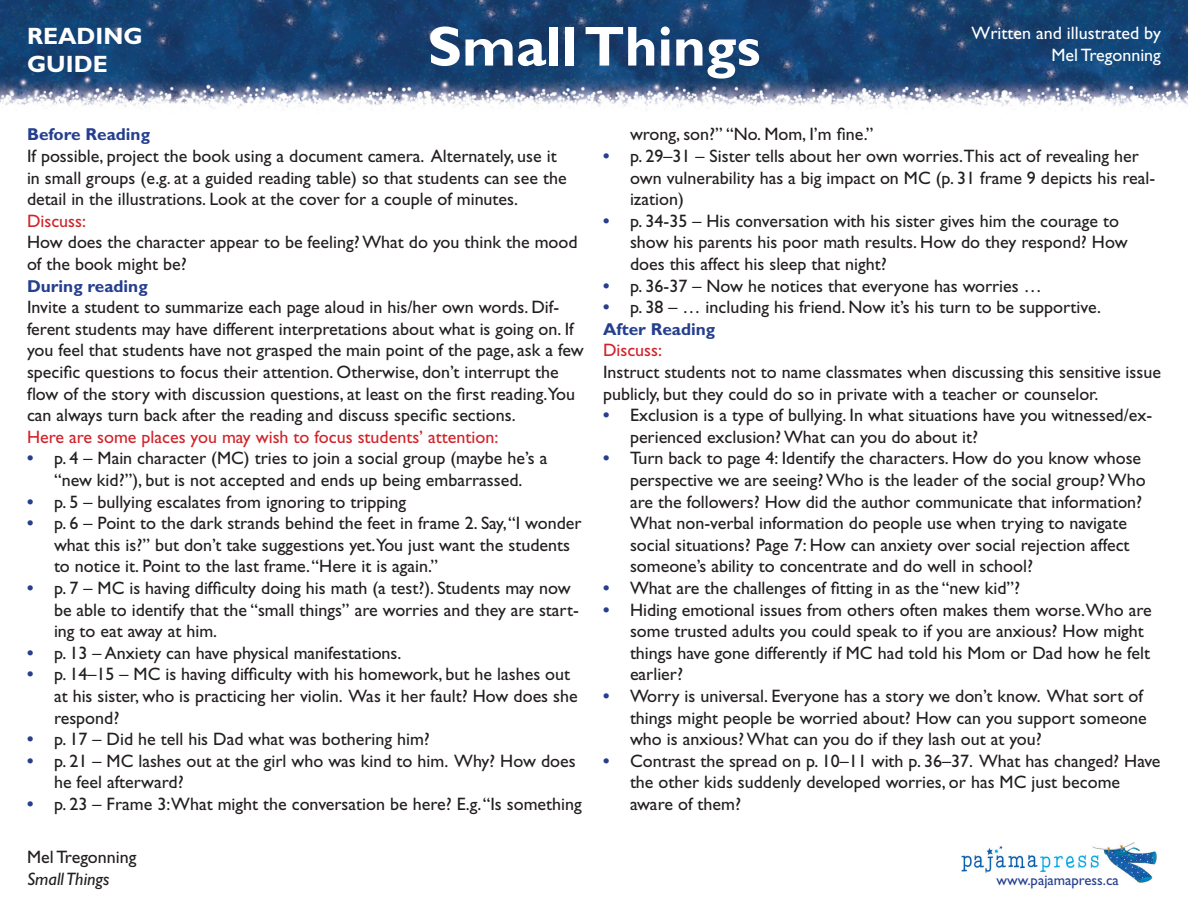
<style>
.page{position:relative;width:1188px;height:918px;background:#fff}
.page>*{position:absolute;margin:0;border:0;box-sizing:border-box;transform-origin:0 0}
.t1{font:700 56.55px "Gill Sans Std";color:#fff}
.t2{font:700 23.7px/28.5px "Gill Sans Std";color:#fff}
.Heading{font:18px/21.6px "Gill Sans Std";color:#231f20}
.Heading-2{font:18px "Gill Sans Std";color:#d1232a}
.t3{font:18px/21.6px "Gill Sans Std";color:#fff;text-align:right}
.t4{font:italic 18px "Gill Sans Std";color:#231f20}
.Heading-3{font:700 17.25px "Gill Sans Std";color:#253f8e}
.t5{font:14.7px "Gill Sans Std";color:#253f8e}
.s1{font-weight:700;color:#253f8e}
</style>
<div class="page">
<img style="left:0;top:0;width:1188px;height:110px">
<img style="left:961px;top:842px;width:196px;height:41px">
<h2 class="t2" style="left:27px;top:22px;width:117px">READING<br>GUIDE</h2>
<h1 class="t1" style="left:428px;top:13px;width:334px">Small Things</h1>
<p class="t3" style="left:972px;top:23px;width:191px">Written and illustrated by<br>Mel Tregonning</p>
<p class="Heading-3" style="left:27px;top:124px;width:125px">Before Reading</p>
<p class="Heading" style="left:27px;top:145px;width:541px">If possible, project the book using a document camera. Alternately, use it in small groups (e.g. at a guided reading table) so that students can see the detail in the illustrations. Look at the cover for a couple of minutes.</p>
<p class="Heading-2" style="left:27px;top:210px;width:61px">Discuss:</p>
<p class="Heading" style="left:27px;top:232px;width:552px">How does the character appear to be feeling? What do you think the mood of the book might be?</p>
<p class="Heading-3" style="left:27px;top:276px;width:122px">During reading</p>
<p class="Heading" style="left:27px;top:297px;width:558px">Invite a student to summarize each page aloud in his/her own words. Dif&shy;ferent students may have different interpretations about what is going on. If you feel that students have not grasped the main point of the page, ask a few specific questions to focus their attention. Otherwise, don’t interrupt the flow of the story with discussion questions, at least on the first reading.You can always turn back after the reading and discuss specific sections.</p>
<p class="Heading-2" style="left:27px;top:426px;width:473px">Here are some places you may wish to focus students’ attention:</p>
<p class="Heading" style="left:27px;top:448px;width:522px;text-align:center"><span class="s1">•</span> p. 4 – Main character (MC) tries to join a social group (maybe he’s a “new kid?”), but is not accepted and ends up being embarrassed.</p>
<p class="Heading" style="left:27px;top:491px;width:381px"><span class="s1">•</span> p. 5 – bullying escalates from ignoring to tripping</p>
<p class="Heading" style="left:54px;top:513px;width:529px;text-indent:-27px"><span class="s1">•</span> p. 6 – Point to the dark strands behind the feet in frame 2. Say, “I wonder what this is?” but don’t take suggestions yet.You just want the students to notice it. Point to the last frame. “Here it is again.”</p>
<p class="Heading" style="left:54px;top:577px;width:526px;text-indent:-27px"><span class="s1">•</span> p. 7 – MC is having difficulty doing his math (a test?). Students may now be able to identify that the “small things” are worries and they are start&shy;ing to eat away at him.</p>
<p class="Heading" style="left:27px;top:642px;width:376px"><span class="s1">•</span> p. 13 – Anxiety can have physical manifestations.</p>
<p class="Heading" style="left:54px;top:664px;width:525px;text-indent:-27px"><span class="s1">•</span> p. 14–15 – MC is having difficulty with his homework, but he lashes out at his sister, who is practicing her violin. Was it her fault? How does she respond?</p>
<p class="Heading" style="left:27px;top:729px;width:404px"><span class="s1">•</span> p. 17 – Did he tell his Dad what was bothering him?</p>
<p class="Heading" style="left:54px;top:750px;width:523px;text-indent:-27px"><span class="s1">•</span> p. 21 – MC lashes out at the girl who was kind to him. Why? How does he feel afterward?</p>
<p class="Heading" style="left:27px;top:793px;width:556px"><span class="s1">•</span> p. 23 – Frame 3:What might the conversation be here? E.g. “Is something</p>
<p class="Heading" style="left:630px;top:124px;width:245px">wrong, son?” “No. Mom, I’m fine.”</p>
<p class="Heading" style="left:630px;top:145px;width:527px;text-indent:-27px"><span class="s1">•</span> p. 29–31 – Sister tells about her own worries.This act of revealing her own vulnerability has a big impact on MC (p. 31 frame 9 depicts his real&shy;ization)</p>
<p class="Heading" style="left:630px;top:210px;width:499px;text-indent:-27px"><span class="s1">•</span> p. 34-35 – His conversation with his sister gives him the courage to show his parents his poor math results. How do they respond? How does this affect his sleep that night?</p>
<p class="Heading" style="left:603px;top:275px;width:440px"><span class="s1">•</span> p. 36-37 – Now he notices that everyone has worries …</p>
<p class="Heading" style="left:603px;top:297px;width:500px"><span class="s1">•</span> p. 38 – … including his friend. Now it’s his turn to be supportive.</p>
<p class="Heading-3" style="left:603px;top:319px;width:114px">After Reading</p>
<p class="Heading-2" style="left:603px;top:340px;width:61px">Discuss:</p>
<p class="Heading" style="left:603px;top:361px;width:560px">Instruct students not to name classmates when discussing this sensitive issue publicly, but they could do so in private with a teacher or counselor.</p>
<p class="Heading" style="left:630px;top:405px;width:524px;text-indent:-27px"><span class="s1">•</span> Exclusion is a type of bullying. In what situations have you witnessed/ex&shy;perienced exclusion? What can you do about it?</p>
<p class="Heading" style="left:630px;top:448px;width:517px;text-indent:-27px"><span class="s1">•</span> Turn back to page 4: Identify the characters. How do you know whose perspective we are seeing? Who is the leader of the social group? Who are the followers? How did the author communicate that information?<br>What non-verbal information do people use when trying to navigate social situations? Page 7: How can anxiety over social rejection affect someone’s ability to concentrate and do well in school?</p>
<p class="Heading" style="left:603px;top:577px;width:419px"><span class="s1">•</span> What are the challenges of fitting in as the “new kid”?</p>
<p class="Heading" style="left:630px;top:599px;width:523px;text-indent:-27px"><span class="s1">•</span> Hiding emotional issues from others often makes them worse.Who are some trusted adults you could speak to if you are anxious? How might things have gone differently if MC had told his Mom or Dad how he felt earlier?</p>
<p class="Heading" style="left:630px;top:685px;width:518px;text-indent:-27px"><span class="s1">•</span> Worry is universal. Everyone has a story we don’t know. What sort of things might people be worried about? How can you support someone who is anxious? What can you do if they lash out at you?</p>
<p class="Heading" style="left:630px;top:750px;width:532px;text-indent:-27px"><span class="s1">•</span> Contrast the spread on p. 10–11 with p. 36–37. What has changed? Have the other kids suddenly developed worries, or has MC just become aware of them?</p>
<p class="Heading" style="left:27px;top:847px;width:111px">Mel Tregonning</p>
<p class="t4" style="left:27px;top:869px;width:84px">Small Things</p>
<p class="t5" style="left:996px;top:871px;width:124px">www.pajamapress.ca</p>
</div>
